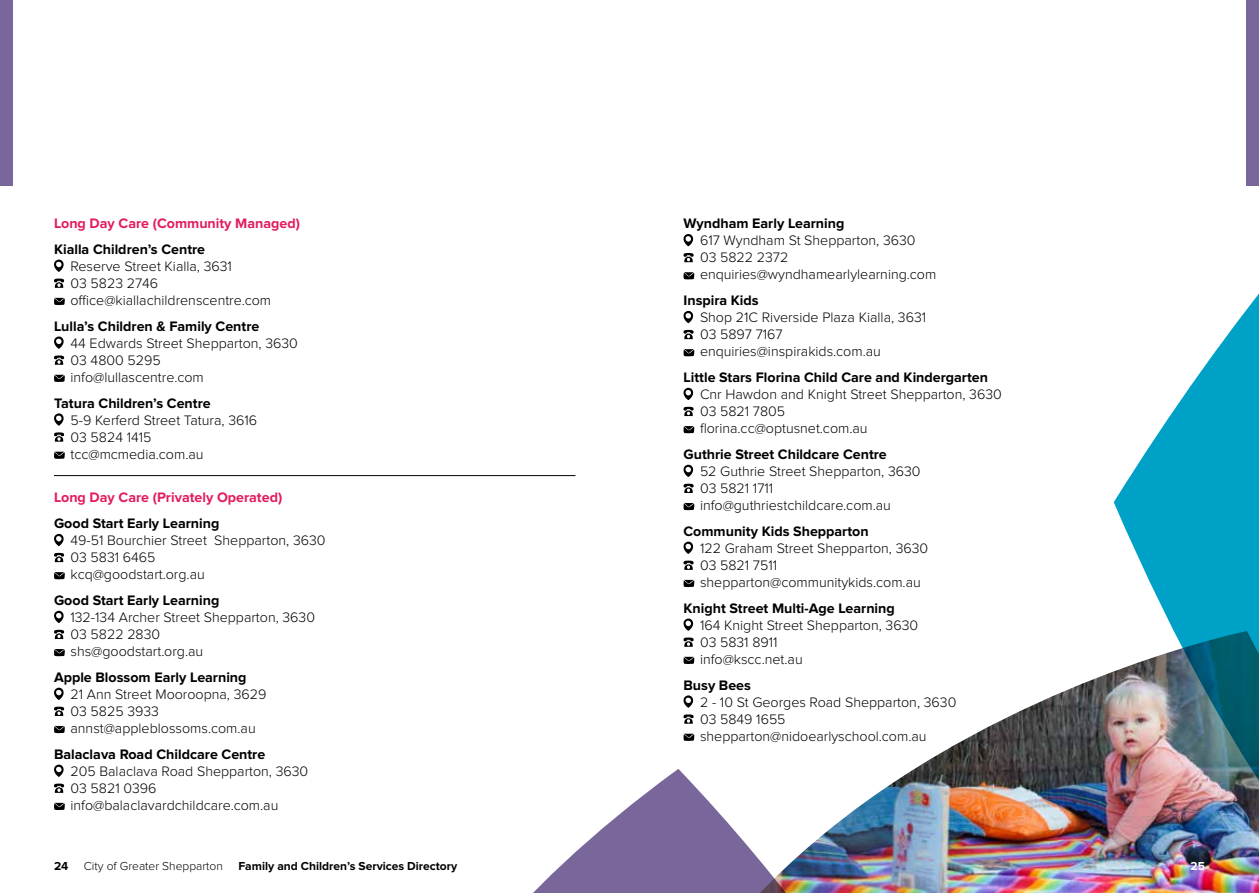
<style>
.page{position:relative;width:1259px;height:893px;background:#fff}
.page>*{position:absolute;margin:0;border:0;box-sizing:border-box;transform-origin:0 0}
.t1{font:300 14.25px/17.1px "Proxima Nova";color:#000}
.t2{font:700 14.25px "Proxima Nova";color:#000}
.t3{font:700 14.25px "Proxima Nova";color:#e31c5c}
.t4{font:700 12px "Proxima Nova";color:#000}
.t5{font:300 12px "Proxima Nova";color:#000}
.t6{font:700 12px "Proxima Nova";color:#fff}
</style>
<div class="page">
<div style="left:0;top:0;width:13px;height:186px;background:#79679c"></div>
<div style="left:1246px;top:0;width:13px;height:186px;background:#79679c"></div>
<hr style="left:54px;top:475px;width:521px;height:1px;background:#000">
<svg style="left:54px;top:260px;width:10px;height:12px"></svg>
<svg style="left:54px;top:279px;width:10px;height:9px"></svg>
<svg style="left:54px;top:298px;width:11px;height:7px"></svg>
<svg style="left:54px;top:336px;width:10px;height:13px"></svg>
<svg style="left:54px;top:355px;width:10px;height:10px"></svg>
<svg style="left:54px;top:375px;width:11px;height:7px"></svg>
<svg style="left:54px;top:413px;width:10px;height:13px"></svg>
<svg style="left:54px;top:432px;width:10px;height:10px"></svg>
<svg style="left:54px;top:451px;width:11px;height:8px"></svg>
<svg style="left:54px;top:534px;width:10px;height:12px"></svg>
<svg style="left:54px;top:553px;width:10px;height:9px"></svg>
<svg style="left:54px;top:572px;width:11px;height:7px"></svg>
<svg style="left:54px;top:611px;width:10px;height:12px"></svg>
<svg style="left:54px;top:630px;width:10px;height:9px"></svg>
<svg style="left:54px;top:649px;width:11px;height:7px"></svg>
<svg style="left:54px;top:688px;width:10px;height:12px"></svg>
<svg style="left:54px;top:707px;width:10px;height:9px"></svg>
<svg style="left:54px;top:726px;width:11px;height:7px"></svg>
<svg style="left:54px;top:765px;width:10px;height:12px"></svg>
<svg style="left:54px;top:784px;width:10px;height:9px"></svg>
<svg style="left:54px;top:803px;width:11px;height:7px"></svg>
<img style="left:830px;top:671px;width:429px;height:222px">
<svg style="left:533px;top:769px;width:297px;height:124px"></svg>
<img style="left:1113px;top:293px;width:146px;height:541px">
<svg style="left:683px;top:234px;width:10px;height:12px"></svg>
<svg style="left:683px;top:253px;width:11px;height:9px"></svg>
<svg style="left:683px;top:272px;width:11px;height:8px"></svg>
<svg style="left:683px;top:311px;width:10px;height:12px"></svg>
<svg style="left:683px;top:330px;width:11px;height:9px"></svg>
<svg style="left:683px;top:349px;width:11px;height:8px"></svg>
<svg style="left:683px;top:388px;width:10px;height:12px"></svg>
<svg style="left:683px;top:407px;width:11px;height:9px"></svg>
<svg style="left:683px;top:426px;width:11px;height:7px"></svg>
<svg style="left:683px;top:465px;width:10px;height:12px"></svg>
<svg style="left:683px;top:484px;width:11px;height:9px"></svg>
<svg style="left:683px;top:503px;width:11px;height:7px"></svg>
<svg style="left:683px;top:542px;width:10px;height:12px"></svg>
<svg style="left:683px;top:561px;width:11px;height:9px"></svg>
<svg style="left:683px;top:580px;width:11px;height:7px"></svg>
<svg style="left:683px;top:618px;width:10px;height:13px"></svg>
<svg style="left:683px;top:637px;width:11px;height:10px"></svg>
<svg style="left:683px;top:657px;width:11px;height:7px"></svg>
<svg style="left:683px;top:695px;width:10px;height:13px"></svg>
<svg style="left:683px;top:714px;width:11px;height:10px"></svg>
<svg style="left:683px;top:733px;width:11px;height:8px"></svg>
<p class="t3" style="left:54px;top:217px;width:247px">Long Day Care (Community Managed)</p>
<p class="t2" style="left:54px;top:242px;width:153px">Kialla Children’s Centre</p>
<p class="t1" style="left:70px;top:258px;width:202px">Reserve Street Kialla, 3631<br>03 5823 2746 office@kiallachildrenscentre.com</p>
<p class="t2" style="left:54px;top:319px;width:207px">Lulla’s Children &amp; Family Centre</p>
<p class="t1" style="left:70px;top:335px;width:229px">44 Edwards Street Shepparton, 3630<br>03 4800 5295<br>info@lullascentre.com</p>
<p class="t2" style="left:54px;top:396px;width:158px">Tatura Children’s Centre</p>
<p class="t1" style="left:70px;top:412px;width:188px">5-9 Kerferd Street Tatura, 3616<br>03 5824 1415 tcc@mcmedia.com.au</p>
<p class="t3" style="left:54px;top:491px;width:230px">Long Day Care (Privately Operated)</p>
<p class="t2" style="left:54px;top:517px;width:167px">Good Start Early Learning</p>
<p class="t1" style="left:70px;top:532px;width:256px">49-51 Bourchier Street Shepparton, 3630<br>03 5831 6465<br>kcq@goodstart.org.au</p>
<p class="t2" style="left:54px;top:594px;width:167px">Good Start Early Learning</p>
<p class="t1" style="left:70px;top:609px;width:246px">132-134 Archer Street Shepparton, 3630<br>03 5822 2830<br>shs@goodstart.org.au</p>
<p class="t2" style="left:54px;top:671px;width:194px">Apple Blossom Early Learning</p>
<p class="t1" style="left:70px;top:686px;width:197px">21 Ann Street Mooroopna, 3629<br>03 5825 3933 annst@appleblossoms.com.au</p>
<p class="t2" style="left:54px;top:747px;width:213px">Balaclava Road Childcare Centre</p>
<p class="t1" style="left:70px;top:763px;width:239px">205 Balaclava Road Shepparton, 3630<br>03 5821 0396 info@balaclavardchildcare.com.au</p>
<p class="t2" style="left:683px;top:217px;width:162px">Wyndham Early Learning</p>
<p class="t1" style="left:700px;top:233px;width:238px">617 Wyndham St Shepparton, 3630<br>03 5822 2372 enquiries@wyndhamearlylearning.com</p>
<p class="t2" style="left:683px;top:294px;width:77px">Inspira Kids</p>
<p class="t1" style="left:700px;top:309px;width:228px">Shop 21C Riverside Plaza Kialla, 3631<br>03 5897 7167 enquiries@inspirakids.com.au</p>
<p class="t2" style="left:683px;top:371px;width:306px">Little Stars Florina Child Care and Kindergarten</p>
<p class="t1" style="left:700px;top:386px;width:303px">Cnr Hawdon and Knight Street Shepparton, 3630<br>03 5821 7805<br>florina.cc@optusnet.com.au</p>
<p class="t2" style="left:683px;top:448px;width:205px">Guthrie Street Childcare Centre</p>
<p class="t1" style="left:700px;top:463px;width:222px">52 Guthrie Street Shepparton, 3630<br>03 5821 1711 info@guthriestchildcare.com.au</p>
<p class="t2" style="left:683px;top:524px;width:187px">Community Kids Shepparton</p>
<p class="t1" style="left:700px;top:540px;width:230px">122 Graham Street Shepparton, 3630<br>03 5821 7511 shepparton@communitykids.com.au</p>
<p class="t2" style="left:683px;top:601px;width:213px">Knight Street Multi-Age Learning</p>
<p class="t1" style="left:700px;top:617px;width:220px">164 Knight Street Shepparton, 3630<br>03 5831 8911<br>info@kscc.net.au</p>
<p class="t2" style="left:683px;top:678px;width:69px">Busy Bees</p>
<p class="t1" style="left:700px;top:694px;width:258px">2 - 10 St Georges Road Shepparton, 3630<br>03 5849 1655 shepparton@nidoearlyschool.com.au</p>
<p class="t4" style="left:54px;top:860px;width:16px">24</p>
<p class="t5" style="left:84px;top:860px;width:140px">City of Greater Shepparton</p>
<p class="t4" style="left:238px;top:860px;width:220px">Family and Children’s Services Directory</p>
<p class="t6" style="left:1190px;top:860px;width:16px">25</p>
</div>
